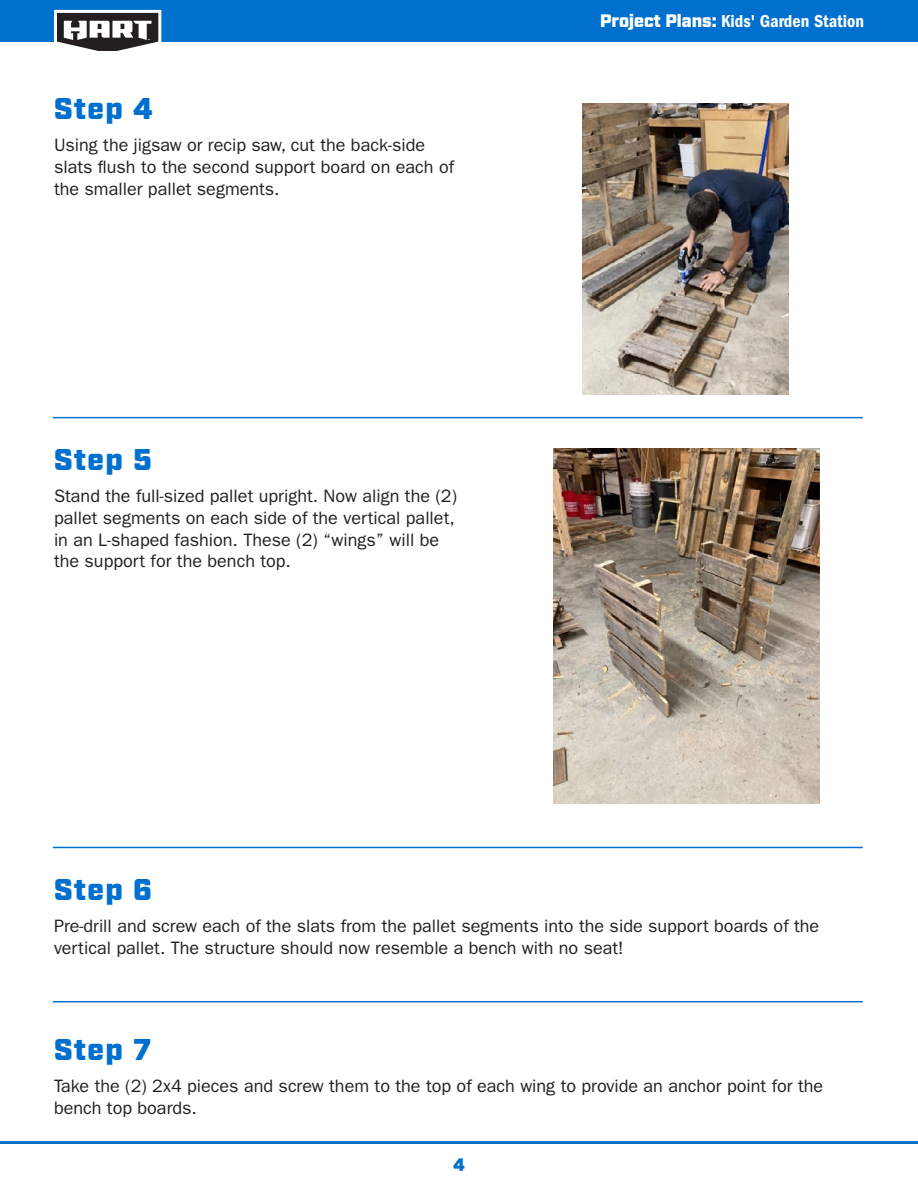
<style>
.page{position:relative;width:918px;height:1188px;background:#fff}
.page>*{position:absolute;margin:0;border:0;box-sizing:border-box;transform-origin:0 0}
.t1{font:900 30px "Industry";letter-spacing:.04em;color:#0070ce}
.t2{font:18px/21.6px "ITC Franklin Gothic Std";color:#231f20}
.t3{font:18px "Franklin Gothic LT Pro Cn Dm";color:#fff}
.t4{font:900 18px "Industry";color:#0070ce}
.s1{font-family:"Industry";font-weight:900}
</style>
<div class="page">
<div style="left:0;top:0;width:918px;height:41px;background:#0070ce"></div>
<hr style="left:0;top:1141px;width:918px;height:3px;background:#0070ce">
<svg style="left:52px;top:9px;width:111px;height:42px;background:#82858a"></svg>
<hr style="left:53px;top:417px;width:810px;height:1px;background:#0070ce">
<hr style="left:53px;top:847px;width:810px;height:1px;background:#0070ce">
<img style="left:583px;top:104px;width:206px;height:291px">
<hr style="left:53px;top:1001px;width:810px;height:1px;background:#0070ce">
<img style="left:553px;top:448px;width:267px;height:356px">
<h1 class="t1" style="left:54px;top:91px;width:100px">Step 4</h1>
<p class="t2" style="left:54px;top:135px;width:402px">Using the jigsaw or recip saw, cut the back-side slats flush to the second support board on each of the smaller pallet segments.</p>
<h1 class="t1" style="left:54px;top:442px;width:100px">Step 5</h1>
<p class="t2" style="left:54px;top:486px;width:405px">Stand the full-sized pallet upright. Now align the (2) pallet segments on each side of the vertical pallet, in an L-shaped fashion. These (2) “wings” will be the support for the bench top.</p>
<p class="t3" style="left:600px;top:11px;width:265px"><span class="s1">Project Plans:</span> Kids' Garden Station</p>
<h1 class="t1" style="left:54px;top:871px;width:100px">Step 6</h1>
<p class="t2" style="left:54px;top:915px;width:767px">Pre-drill and screw each of the slats from the pallet segments into the side support boards of the vertical pallet. The structure should now resemble a bench with no seat!</p>
<h1 class="t1" style="left:54px;top:1032px;width:99px">Step 7</h1>
<p class="t2" style="left:54px;top:1076px;width:771px">Take the (2) 2x4 pieces and screw them to the top of each wing to provide an anchor point for the bench top boards.</p>
<p class="t4" style="left:453px;top:1154px;width:13px">4</p>
</div>
